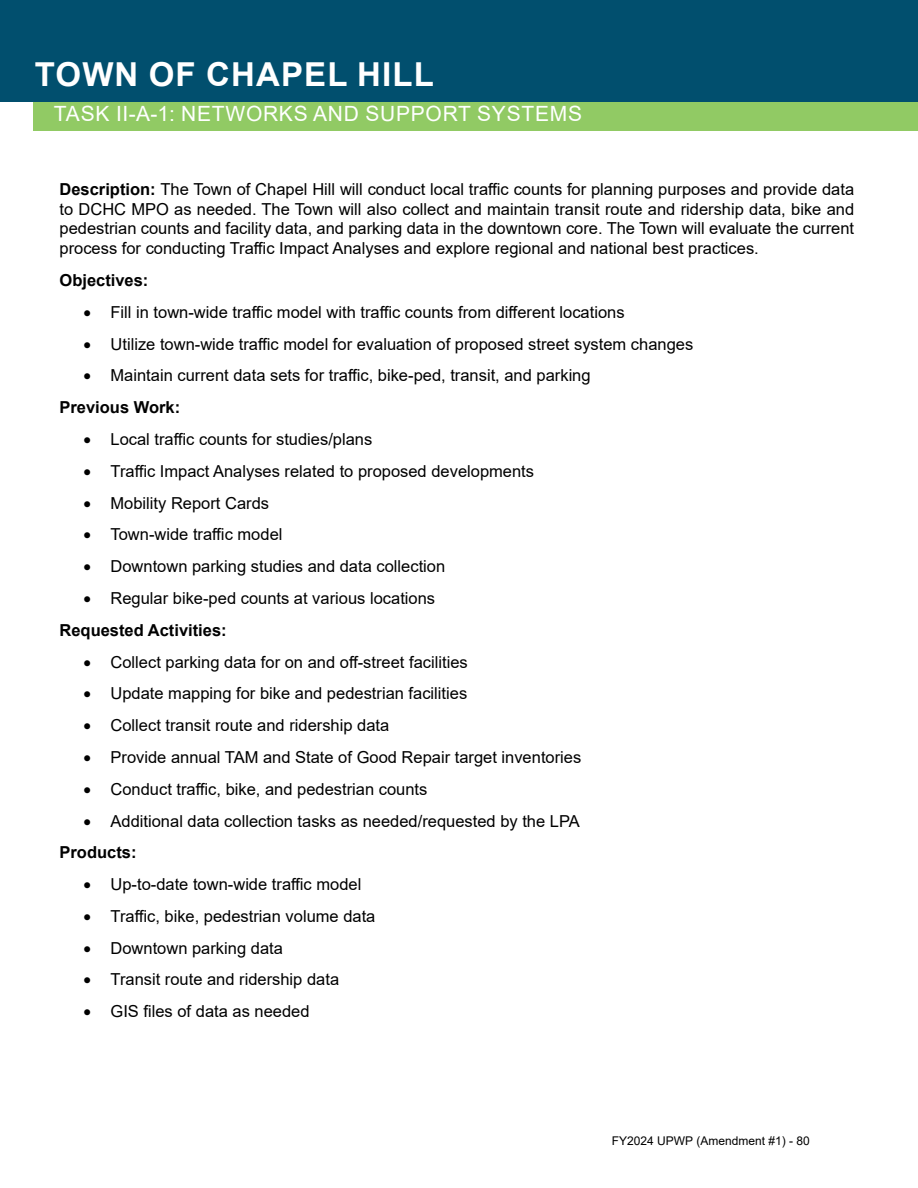
<style>
.page{position:relative;width:918px;height:1188px;background:#fff}
.page>*{position:absolute;margin:0;border:0;box-sizing:border-box;transform-origin:0 0}
.t1{font:700 33px "Arial";letter-spacing:.035em;color:#fff}
.t2{font:21px "Arial";letter-spacing:.035em;color:#fff}
.t3{font:16.5px/19.8px "Arial";color:#000}
.t4{font:700 16.5px "Arial";color:#000}
.t5{font:12px "Arial";color:#000}
.s1{font-weight:700}
</style>
<div class="page">
<div style="left:33px;top:34px;width:885px;height:97px;background:#91ca64"></div>
<div style="left:0;top:0;width:918px;height:101px;background:#014f6e"></div>
<h1 class="t1" style="left:35px;top:51px;width:401px">TOWN OF CHAPEL HILL</h1>
<p class="t2" style="left:54px;top:99px;width:530px">TASK II-A-1: NETWORKS AND SUPPORT SYSTEMS</p>
<p class="t3" style="left:60px;top:179px;width:796px;text-align:justify"><span class="s1">Description:</span> The Town of Chapel Hill will conduct local traffic counts for planning purposes and provide data to DCHC MPO as needed. The Town will also collect and maintain transit route and ridership data, bike and pedestrian counts and facility data, and parking data in the downtown core. The Town will evaluate the current process for conducting Traffic Impact Analyses and explore regional and national best practices.</p>
<p class="t4" style="left:60px;top:269px;width:90px">Objectives:</p>
<p class="t3" style="left:84px;top:302px;width:543px">• Fill in town-wide traffic model with traffic counts from different locations</p>
<p class="t3" style="left:84px;top:334px;width:611px">• Utilize town-wide traffic model for evaluation of proposed street system changes</p>
<p class="t3" style="left:60px;top:360px;width:533px;line-height:31.8px;text-indent:24px">• Maintain current data sets for traffic, bike-ped, transit, and parking<br><span class="s1">Previous Work:</span></p>
<p class="t3" style="left:84px;top:429px;width:290px">• Local traffic counts for studies/plans</p>
<p class="t3" style="left:84px;top:461px;width:452px">• Traffic Impact Analyses related to proposed developments</p>
<p class="t3" style="left:84px;top:493px;width:187px">• Mobility Report Cards</p>
<p class="t3" style="left:84px;top:525px;width:200px">• Town-wide traffic model</p>
<p class="t3" style="left:84px;top:556px;width:363px">• Downtown parking studies and data collection</p>
<p class="t3" style="left:60px;top:582px;width:377px;line-height:31.8px;text-indent:24px">• Regular bike-ped counts at various locations<br><span class="s1">Requested Activities:</span></p>
<p class="t3" style="left:84px;top:652px;width:386px">• Collect parking data for on and off-street facilities</p>
<p class="t3" style="left:84px;top:684px;width:385px">• Update mapping for bike and pedestrian facilities</p>
<p class="t3" style="left:84px;top:715px;width:307px">• Collect transit route and ridership data</p>
<p class="t3" style="left:84px;top:747px;width:499px">• Provide annual TAM and State of Good Repair target inventories</p>
<p class="t3" style="left:84px;top:779px;width:345px">• Conduct traffic, bike, and pedestrian counts</p>
<p class="t3" style="left:60px;top:805px;width:522px;line-height:31.8px;text-indent:24px">• Additional data collection tasks as needed/requested by the LPA<br><span class="s1">Products:</span></p>
<p class="t3" style="left:84px;top:874px;width:279px">• Up-to-date town-wide traffic model</p>
<p class="t3" style="left:84px;top:906px;width:293px">• Traffic, bike, pedestrian volume data</p>
<p class="t3" style="left:84px;top:938px;width:201px">• Downtown parking data</p>
<p class="t3" style="left:84px;top:970px;width:257px">• Transit route and ridership data</p>
<p class="t3" style="left:84px;top:1001px;width:228px">• GIS files of data as needed</p>
<p class="t5" style="left:612px;top:1132px;width:200px">FY2024 UPWP (Amendment #1) - 80</p>
</div>
